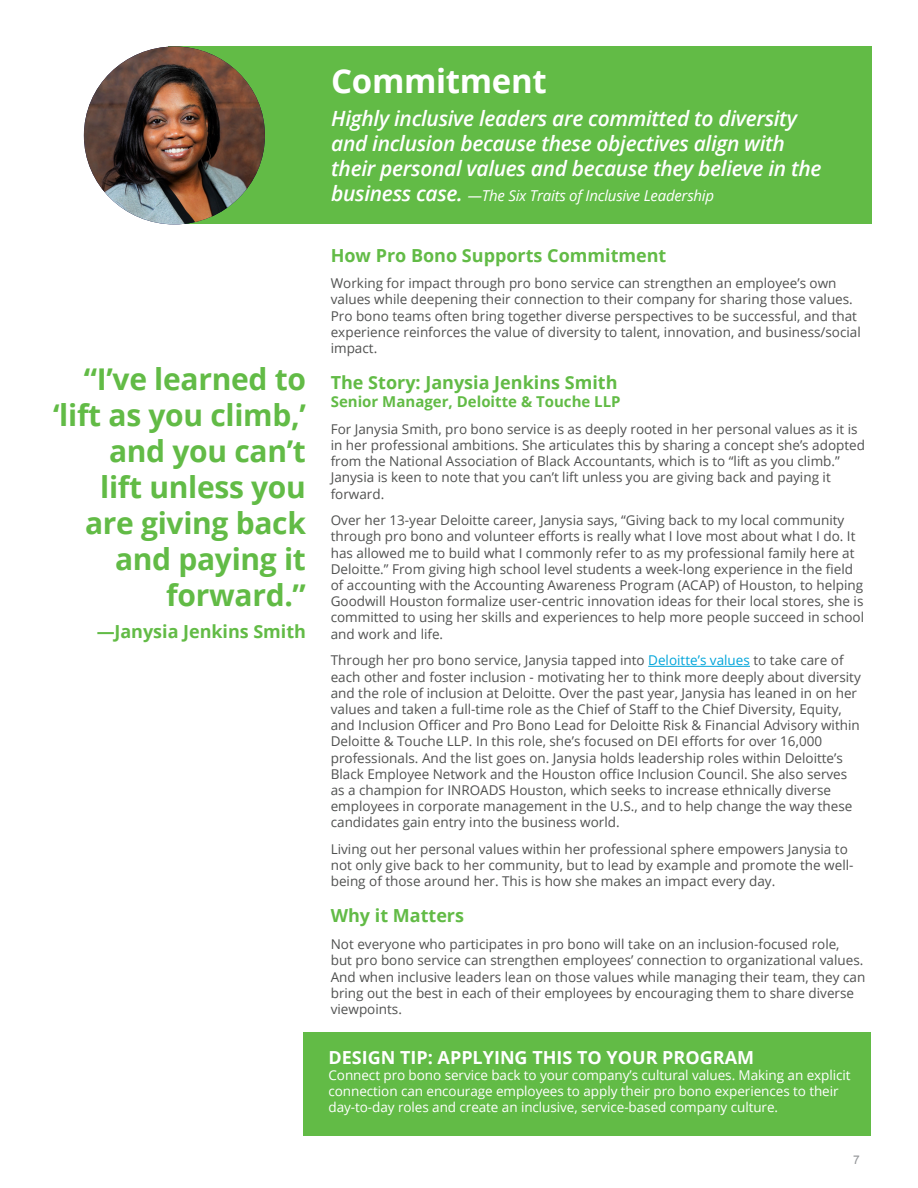
<style>
.page{position:relative;width:918px;height:1188px;background:#fff}
.page>*{position:absolute;margin:0;border:0;box-sizing:border-box;transform-origin:0 0}
.t1{font:700 33px "Open Sans";letter-spacing:-.01em;color:#fff}
.t2{font:700 30px/36px "Open Sans";letter-spacing:-.01em;color:#62bb46;text-align:right}
.t3{font:italic 600 21px/25.2px "Open Sans";letter-spacing:-.015em;color:#fff}
.t4{font:700 18px "Open Sans";color:#62bb46}
.t5{font:700 18px "Open Sans";color:#fff}
.t6{font:italic 15px "Open Sans";letter-spacing:-.015em;color:#fff}
.t7{font:700 15px "Open Sans";color:#62bb46}
.t8{font:13.5px/16.2px "Open Sans";color:#505150}
.t9{font:13.5px/16.2px "Open Sans";letter-spacing:-.005em;color:#fff}
.t10{font:12px "Arial";color:#939598}
.s1{font-weight:600;font-size:21px}
.s2{color:#00a5da}
</style>
<div class="page">
<hr style="left:648px;top:666px;width:102px;height:1px;background:#00a5da">
<div style="left:304px;top:1032px;width:567px;height:104px;background:#62bb46"></div>
<div style="left:168px;top:47px;width:704px;height:177px;background:#62bb46"></div>
<img style="left:84px;top:46px;width:181px;height:178px">
<h2 class="t2" style="left:53px;top:361px;width:254px">“I’ve learned to ‘lift as you climb,’ and you can’t<br>lift unless you are giving back and paying it forward.”</h2>
<h3 class="t4" style="left:97px;top:619px;width:211px">—Janysia Jenkins Smith</h3>
<h1 class="t1" style="left:331px;top:57px;width:217px">Commitment</h1>
<h3 class="t3" style="left:331px;top:105px;width:492px">Highly inclusive leaders are committed to diversity and inclusion because these objectives align with their personal values and because they believe in the</h3>
<p class="t6" style="left:331px;top:185px;width:384px"><span class="s1">business case.</span> —The Six Traits of Inclusive Leadership</p>
<h3 class="t4" style="left:331px;top:242px;width:337px">How Pro Bono Supports Commitment</h3>
<p class="t8" style="left:331px;top:275px;width:532px">Working for impact through pro bono service can strengthen an employee’s own values while deepening their connection to their company for sharing those values.<br>Pro bono teams often bring together diverse perspectives to be successful, and that experience reinforces the value of diversity to talent, innovation, and business/social impact.</p>
<h3 class="t4" style="left:331px;top:370px;width:288px">The Story: Janysia Jenkins Smith</h3>
<p class="t7" style="left:331px;top:391px;width:291px">Senior Manager, Deloitte &amp; Touche LLP</p>
<p class="t8" style="left:331px;top:420px;width:536px">For Janysia Smith, pro bono service is as deeply rooted in her personal values as it is in her professional ambitions. She articulates this by sharing a concept she’s adopted from the National Association of Black Accountants, which is to “lift as you climb.” Janysia is keen to note that you can’t lift unless you are giving back and paying it forward.</p>
<p class="t8" style="left:331px;top:512px;width:535px">Over her 13-year Deloitte career, Janysia says, “Giving back to my local community through pro bono and volunteer efforts is really what I love most about what I do. It has allowed me to build what I commonly refer to as my professional family here at Deloitte.” From giving high school level students a week-long experience in the field of accounting with the Accounting Awareness Program (ACAP) of Houston, to helping Goodwill Houston formalize user-centric innovation ideas for their local stores, she is committed to using her skills and experiences to help more people succeed in school and work and life.</p>
<p class="t8" style="left:331px;top:652px;width:532px">Through her pro bono service, Janysia tapped into <span class="s2">Deloitte’s values</span> to take care of each other and foster inclusion - motivating her to think more deeply about diversity and the role of inclusion at Deloitte. Over the past year, Janysia has leaned in on her values and taken a full-time role as the Chief of Staff to the Chief Diversity, Equity, and Inclusion Officer and Pro Bono Lead for Deloitte Risk &amp; Financial Advisory within Deloitte &amp; Touche LLP. In this role, she’s focused on DEI efforts for over 16,000 professionals. And the list goes on. Janysia holds leadership roles within Deloitte’s Black Employee Network and the Houston office Inclusion Council. She also serves as a champion for INROADS Houston, which seeks to increase ethnically diverse employees in corporate management in the U.S., and to help change the way these candidates gain entry into the business world.</p>
<p class="t8" style="left:331px;top:841px;width:524px">Living out her personal values within her professional sphere empowers Janysia to not only give back to her community, but to lead by example and promote the well&shy;being of those around her. This is how she makes an impact every day.</p>
<h3 class="t4" style="left:331px;top:903px;width:135px">Why it Matters</h3>
<p class="t8" style="left:331px;top:936px;width:536px">Not everyone who participates in pro bono will take on an inclusion-focused role,<br>but pro bono service can strengthen employees’ connection to organizational values.<br>And when inclusive leaders lean on those values while managing their team, they can bring out the best in each of their employees by encouraging them to share diverse viewpoints.</p>
<h3 class="t5" style="left:328px;top:1045px;width:427px">DESIGN TIP: APPLYING THIS TO YOUR PROGRAM</h3>
<p class="t9" style="left:328px;top:1067px;width:524px">Connect pro bono service back to your company’s cultural values. Making an explicit connection can encourage employees to apply their pro bono experiences to their day-to-day roles and create an inclusive, service-based company culture.</p>
<p class="t10" style="left:853px;top:1152px;width:8px">7</p>
</div>
